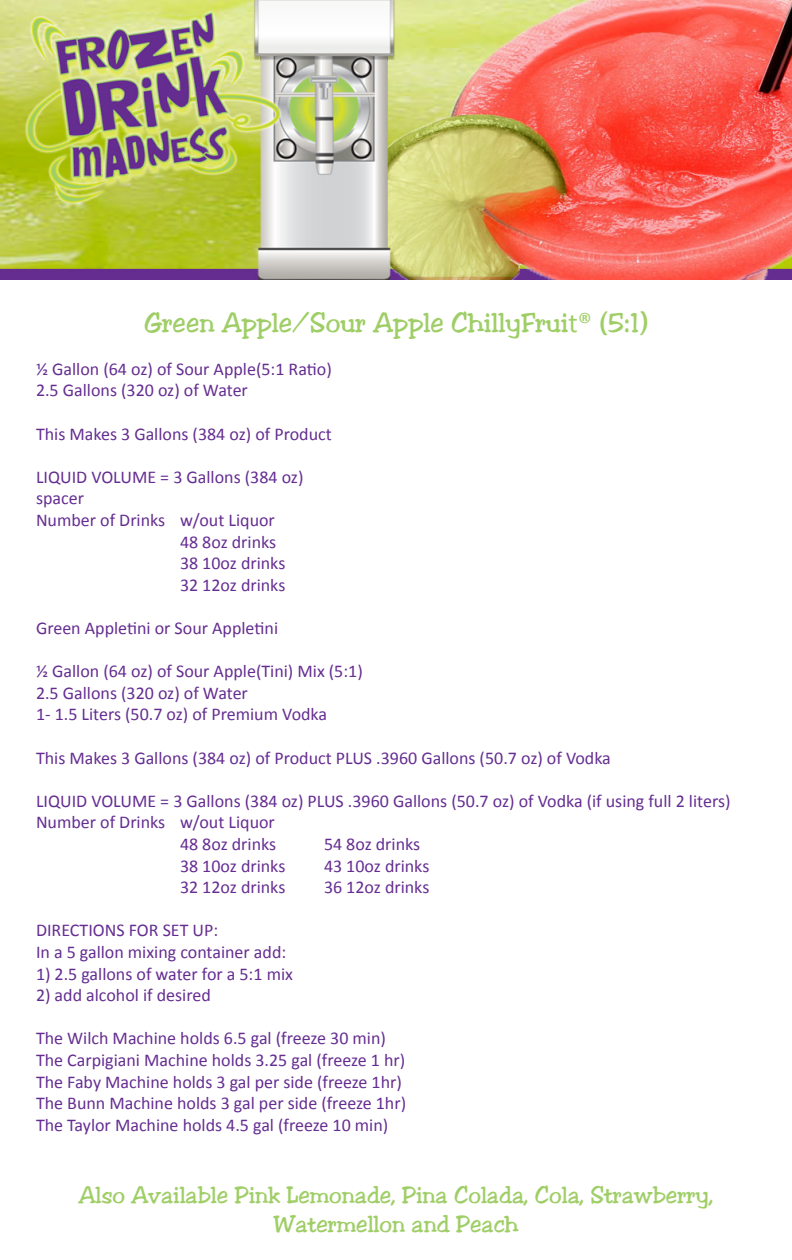
<style>
.page{position:relative;width:792px;height:1260px;background:#fff}
.page>*{position:absolute;margin:0;border:0;box-sizing:border-box;transform-origin:0 0}
.t1{font:28px "Jester";color:#9fce66}
.t2{font:24px/28.8px "Jester";color:#9fce66;text-align:center}
.t3{font:18px "Calibri";color:#652d91}
.s1{font-family:"Calibri"}
</style>
<div class="page">
<img style="left:0;top:0;width:792px;height:279px">
<p class="t1" style="left:144px;top:306px;width:505px">Green Apple/Sour Apple ChillyFrui<span class="s1">t®</span> (5:1)</p>
<p class="t3" style="left:36px;top:358px;width:297px">½ Gallon (64 oz) of Sour Apple(5:1 Ratio)</p>
<p class="t3" style="left:36px;top:379px;width:213px">2.5 Gallons (320 oz) of Water</p>
<p class="t3" style="left:36px;top:423px;width:297px">This Makes 3 Gallons (384 oz) of Product</p>
<p class="t3" style="left:36px;top:466px;width:269px">LIQUID VOLUME = 3 Gallons (384 oz)</p>
<p class="t3" style="left:36px;top:487px;width:49px">spacer</p>
<p class="t3" style="left:36px;top:509px;width:240px">Number of Drinks w/out Liquor</p>
<p class="t3" style="left:180px;top:531px;width:98px">48 8oz drinks</p>
<p class="t3" style="left:180px;top:552px;width:107px">38 10oz drinks</p>
<p class="t3" style="left:180px;top:574px;width:107px">32 12oz drinks</p>
<p class="t3" style="left:36px;top:617px;width:244px">Green Appletini or Sour Appletini</p>
<p class="t3" style="left:36px;top:660px;width:328px">½ Gallon (64 oz) of Sour Apple(Tini) Mix (5:1)</p>
<p class="t3" style="left:36px;top:682px;width:213px">2.5 Gallons (320 oz) of Water</p>
<p class="t3" style="left:36px;top:703px;width:293px">1- 1.5 Liters (50.7 oz) of Premium Vodka</p>
<p class="t3" style="left:36px;top:747px;width:576px">This Makes 3 Gallons (384 oz) of Product PLUS .3960 Gallons (50.7 oz) of Vodka</p>
<p class="t3" style="left:36px;top:790px;width:696px">LIQUID VOLUME = 3 Gallons (384 oz) PLUS .3960 Gallons (50.7 oz) of Vodka (if using full 2 liters)</p>
<p class="t3" style="left:36px;top:811px;width:240px">Number of Drinks w/out Liquor</p>
<p class="t3" style="left:180px;top:833px;width:98px">48 8oz drinks</p>
<p class="t3" style="left:324px;top:833px;width:98px">54 8oz drinks</p>
<p class="t3" style="left:180px;top:855px;width:107px">38 10oz drinks</p>
<p class="t3" style="left:324px;top:855px;width:107px">43 10oz drinks</p>
<p class="t3" style="left:180px;top:876px;width:107px">32 12oz drinks</p>
<p class="t3" style="left:324px;top:876px;width:107px">36 12oz drinks</p>
<p class="t3" style="left:36px;top:919px;width:184px">DIRECTIONS FOR SET UP:</p>
<p class="t3" style="left:36px;top:941px;width:252px">In a 5 gallon mixing container add:</p>
<p class="t3" style="left:36px;top:963px;width:258px">1) 2.5 gallons of water for a 5:1 mix</p>
<p class="t3" style="left:36px;top:984px;width:176px">2) add alcohol if desired</p>
<p class="t3" style="left:36px;top:1027px;width:352px">The Wilch Machine holds 6.5 gal (freeze 30 min)</p>
<p class="t3" style="left:36px;top:1049px;width:371px">The Carpigiani Machine holds 3.25 gal (freeze 1 hr)</p>
<p class="t3" style="left:36px;top:1071px;width:367px">The Faby Machine holds 3 gal per side (freeze 1hr)</p>
<p class="t3" style="left:36px;top:1092px;width:372px">The Bunn Machine holds 3 gal per side (freeze 1hr)</p>
<p class="t3" style="left:36px;top:1114px;width:354px">The Taylor Machine holds 4.5 gal (freeze 10 min)</p>
<p class="t2" style="left:79px;top:1181px;width:636px">Also Available Pink Lemonade, Pina Colada, Cola, Strawberry,<br>Watermellon and Peach</p>
</div>
